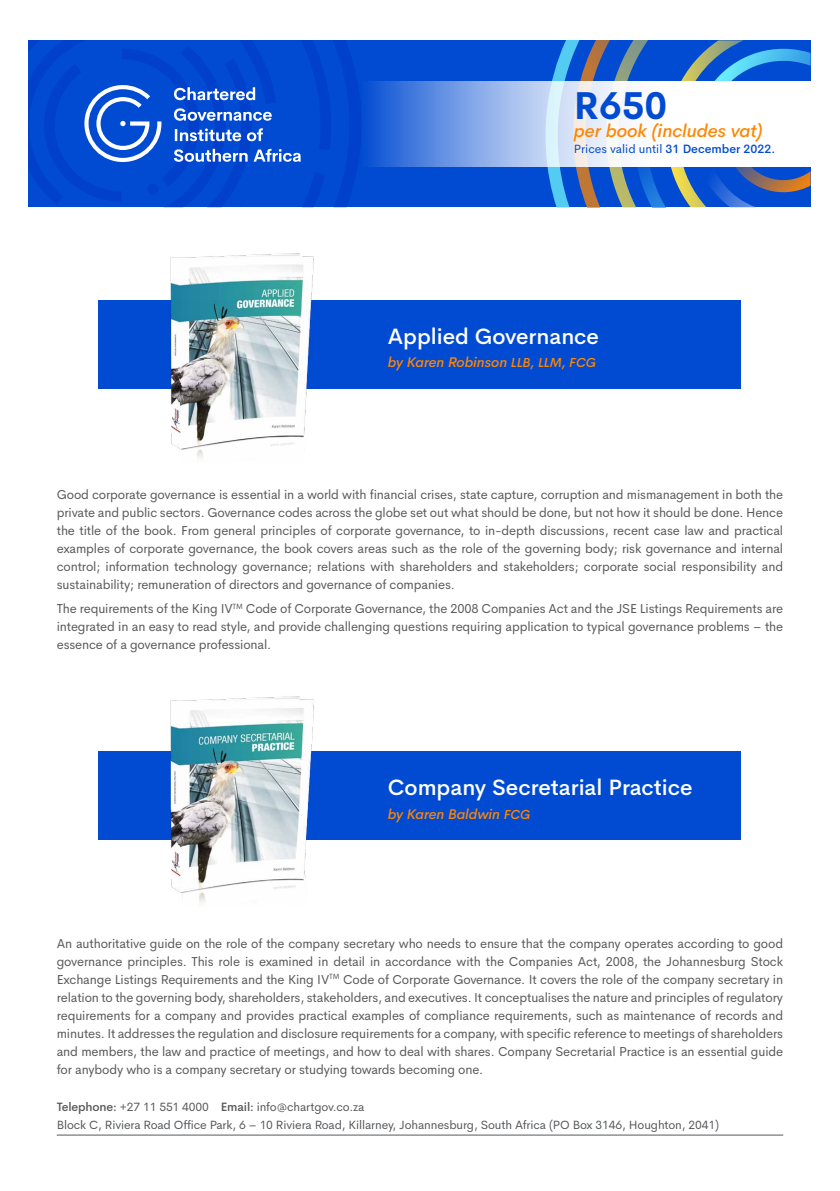
<style>
.page{position:relative;width:840px;height:1191px;background:#fff}
.page>*{position:absolute;margin:0;border:0;box-sizing:border-box;transform-origin:0 0}
.t1{font:700 38px "Cerebri Sans";color:#004bd2}
.t2{font:500 22px "Cerebri Sans";color:#fff}
.t3{font:italic 500 18px "Cerebri Sans";color:#ff8601}
.t4{font:italic 500 14px "Cerebri Sans";color:#ff8601}
.t5{font:13px/18px "Cerebri Sans";letter-spacing:-.01em;color:#58595b;text-align:justify}
.t6{font:12px/18px "Cerebri Sans";letter-spacing:-.01em;color:#58595b}
.t7{font:12px "Cerebri Sans";color:#004bd2}
.s1{font-weight:500}
.s2{font-size:13px}
</style>
<div class="page">
<div style="left:98px;top:751px;width:641px;height:89px;background:#004bd2"></div>
<div style="left:98px;top:300px;width:641px;height:89px;background:#004bd2"></div>
<img style="left:170px;top:253px;width:144px;height:205px">
<img style="left:170px;top:696px;width:144px;height:207px">
<hr style="left:57px;top:1134px;width:725px;height:1px;background:#58595b">
<div style="left:28px;top:40px;width:782px;height:167px;background:#004bd2"></div>
<svg style="left:545px;top:40px;width:28px;height:167px"></svg>
<svg style="left:573px;top:40px;width:237px;height:167px"></svg>
<svg style="left:368px;top:81px;width:442px;height:85px;background:#c0d2f2"></svg>
<svg style="left:28px;top:40px;width:333px;height:167px"></svg>
<h1 class="t1" style="left:573px;top:75px;width:95px">R650</h1>
<h3 class="t3" style="left:573px;top:116px;width:190px">per book (includes vat)</h3>
<p class="t7" style="left:573px;top:139px;width:203px">Prices valid until <span class="s1">31 December 2022.</span></p>
<h2 class="t2" style="left:387px;top:319px;width:212px">Applied Governance</h2>
<p class="t4" style="left:387px;top:351px;width:209px">by Karen Robinson <span class="s2">LLB, LLM, FCG</span></p>
<p class="t5" style="left:57px;top:485px;width:727px">Good corporate governance is essential in a world with financial crises, state capture, corruption and mismanagement in both the private and public sectors. Governance codes across the globe set out what should be done, but not how it should be done. Hence the title of the book. From general principles of corporate governance, to in-depth discussions, recent case law and practical examples of corporate governance, the book covers areas such as the role of the governing body; risk governance and internal control; information technology governance; relations with shareholders and stakeholders; corporate social responsibility and sustainability; remuneration of directors and governance of companies.</p>
<p class="t5" style="left:57px;top:598px;width:727px">The requirements of the King IV<sup>TM</sup> Code of Corporate Governance, the 2008 Companies Act and the JSE Listings Requirements are integrated in an easy to read style, and provide challenging questions requiring application to typical governance problems – the essence of a governance professional.</p>
<h2 class="t2" style="left:387px;top:770px;width:306px">Company Secretarial Practice</h2>
<p class="t4" style="left:387px;top:802px;width:144px">by Karen Baldwin <span class="s2">FCG</span></p>
<p class="t5" style="left:57px;top:933px;width:727px">An authoritative guide on the role of the company secretary who needs to ensure that the company operates according to good governance principles. This role is examined in detail in accordance with the Companies Act, 2008, the Johannesburg Stock Exchange Listings Requirements and the King IV<sup>TM</sup> Code of Corporate Governance. It covers the role of the company secretary in relation to the governing body, shareholders, stakeholders, and executives. It conceptualises the nature and principles of regulatory requirements for a company and provides practical examples of compliance requirements, such as maintenance of records and minutes. It addresses the regulation and disclosure requirements for a company, with specific reference to meetings of shareholders and members, the law and practice of meetings, and how to deal with shares. Company Secretarial Practice is an essential guide for anybody who is a company secretary or studying towards becoming one.</p>
<p class="t6" style="left:57px;top:1096px;width:663px"><span class="s1">Telephone:</span> +27 11 551 4000 <span class="s1">Email:</span> info@chartgov.co.za<br>Block C, Riviera Road Office Park, 6 – 10 Riviera Road, Killarney, Johannesburg, South Africa (PO Box 3146, Houghton, 2041)</p>
</div>
